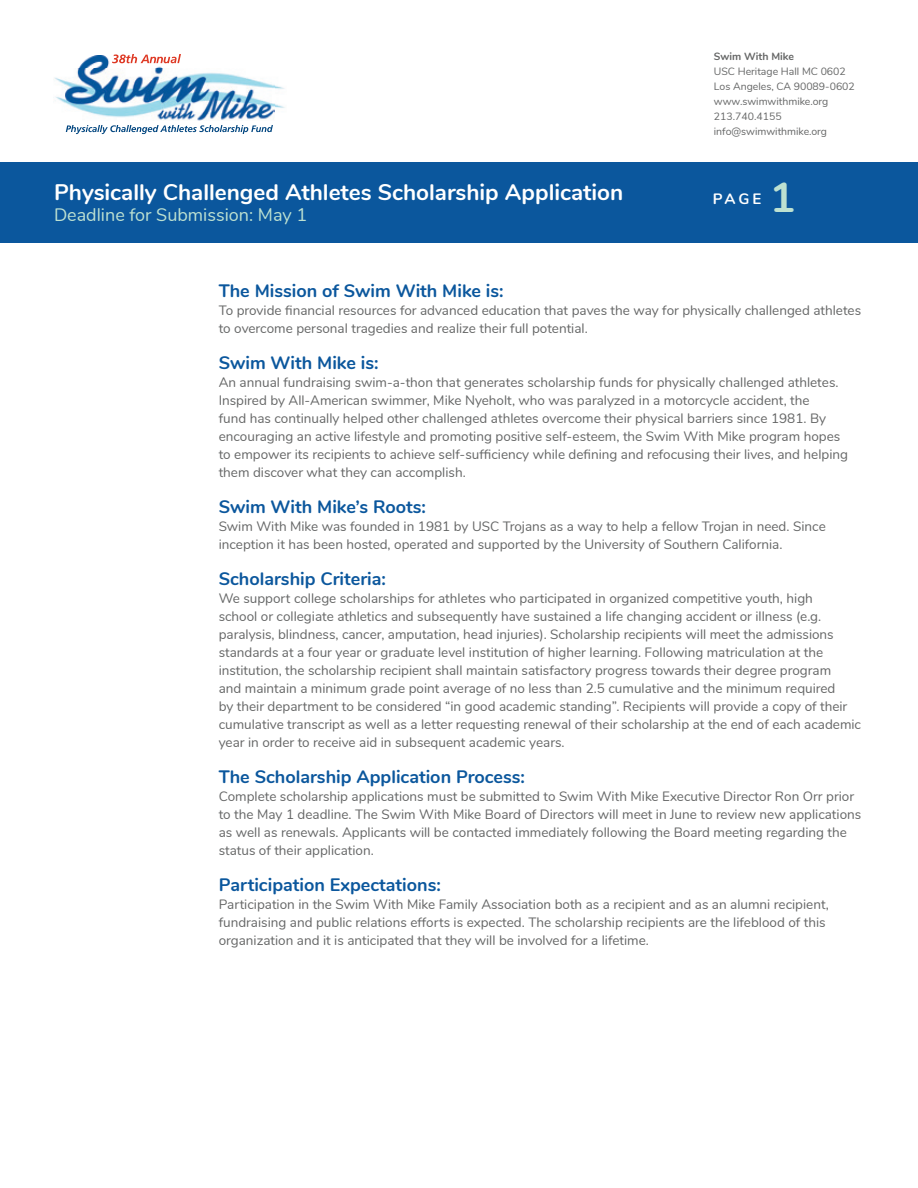
<style>
.page{position:relative;width:918px;height:1188px;background:#fff}
.page>*{position:absolute;margin:0;border:0;box-sizing:border-box;transform-origin:0 0}
.t1{font:700 42px "Nunito";color:#bde1d1}
.t2{font:700 22.5px "Nunito";color:#fff}
.t3{font:700 18px "Nunito";color:#0b579d}
.t4{font:18px "Nunito";color:#bde1d1}
.t5{font:700 15px "Nunito";color:#fff}
.t6{font:13.5px/18px "Nunito";color:#656666}
.t7{font:10.5px/15px "Nunito";color:#656666}
.s1{font-weight:700}
</style>
<div class="page">
<div style="left:0;top:163px;width:918px;height:80px;background:#0b579d"></div>
<img style="left:54px;top:77px;width:231px;height:31px">
<img style="left:65px;top:56px;width:210px;height:65px">
<svg style="left:112px;top:54px;width:69px;height:9px"></svg>
<svg style="left:66px;top:125px;width:207px;height:9px"></svg>
<p class="t2" style="left:54px;top:175px;width:571px">Physically Challenged Athletes Scholarship Application</p>
<p class="t4" style="left:54px;top:202px;width:255px">Deadline for Submission: May 1</p>
<p class="t7" style="left:714px;top:49px;width:143px"><span class="s1">Swim With Mike<br></span>USC Heritage Hall MC 0602<br>Los Angeles, CA 90089-0602</p>
<p class="t7" style="left:714px;top:94px;width:116px">www.swimwithmike.org<br>213.740.4155 info@swimwithmike.org</p>
<p class="t5" style="left:713px;top:188px;width:50px">PAGE</p>
<p class="t1" style="left:770px;top:166px;width:27px">1</p>
<p class="t3" style="left:219px;top:278px;width:287px">The Mission of Swim With Mike is:</p>
<p class="t6" style="left:219px;top:301px;width:644px">To provide financial resources for advanced education that paves the way for physically challenged athletes to overcome personal tragedies and realize their full potential.</p>
<p class="t3" style="left:219px;top:350px;width:161px">Swim With Mike is:</p>
<p class="t6" style="left:219px;top:373px;width:631px">An annual fundraising swim-a-thon that generates scholarship funds for physically challenged athletes.<br>Inspired by All-American swimmer, Mike Nyeholt, who was paralyzed in a motorcycle accident, the<br>fund has continually helped other challenged athletes overcome their physical barriers since 1981. By encouraging an active lifestyle and promoting positive self-esteem, the Swim With Mike program hopes to empower its recipients to achieve self-sufficiency while defining and refocusing their lives, and helping them discover what they can accomplish.</p>
<p class="t3" style="left:219px;top:494px;width:209px">Swim With Mike’s Roots:</p>
<p class="t6" style="left:219px;top:517px;width:609px">Swim With Mike was founded in 1981 by USC Trojans as a way to help a fellow Trojan in need. Since inception it has been hosted, operated and supported by the University of Southern California.</p>
<p class="t3" style="left:219px;top:566px;width:169px">Scholarship Criteria:</p>
<p class="t6" style="left:219px;top:589px;width:644px">We support college scholarships for athletes who participated in organized competitive youth, high<br>school or collegiate athletics and subsequently have sustained a life changing accident or illness (e.g. paralysis, blindness, cancer, amputation, head injuries). Scholarship recipients will meet the admissions standards at a four year or graduate level institution of higher learning. Following matriculation at the institution, the scholarship recipient shall maintain satisfactory progress towards their degree program<br>and maintain a minimum grade point average of no less than 2.5 cumulative and the minimum required<br>by their department to be considered “in good academic standing”. Recipients will provide a copy of their cumulative transcript as well as a letter requesting renewal of their scholarship at the end of each academic year in order to receive aid in subsequent academic years.</p>
<p class="t3" style="left:219px;top:764px;width:308px">The Scholarship Application Process:</p>
<p class="t6" style="left:219px;top:787px;width:644px">Complete scholarship applications must be submitted to Swim With Mike Executive Director Ron Orr prior to the May 1 deadline. The Swim With Mike Board of Directors will meet in June to review new applications as well as renewals. Applicants will be contacted immediately following the Board meeting regarding the status of their application.</p>
<p class="t3" style="left:219px;top:872px;width:224px">Participation Expectations:</p>
<p class="t6" style="left:219px;top:895px;width:612px">Participation in the Swim With Mike Family Association both as a recipient and as an alumni recipient, fundraising and public relations efforts is expected. The scholarship recipients are the lifeblood of this organization and it is anticipated that they will be involved for a lifetime.</p>
</div>
